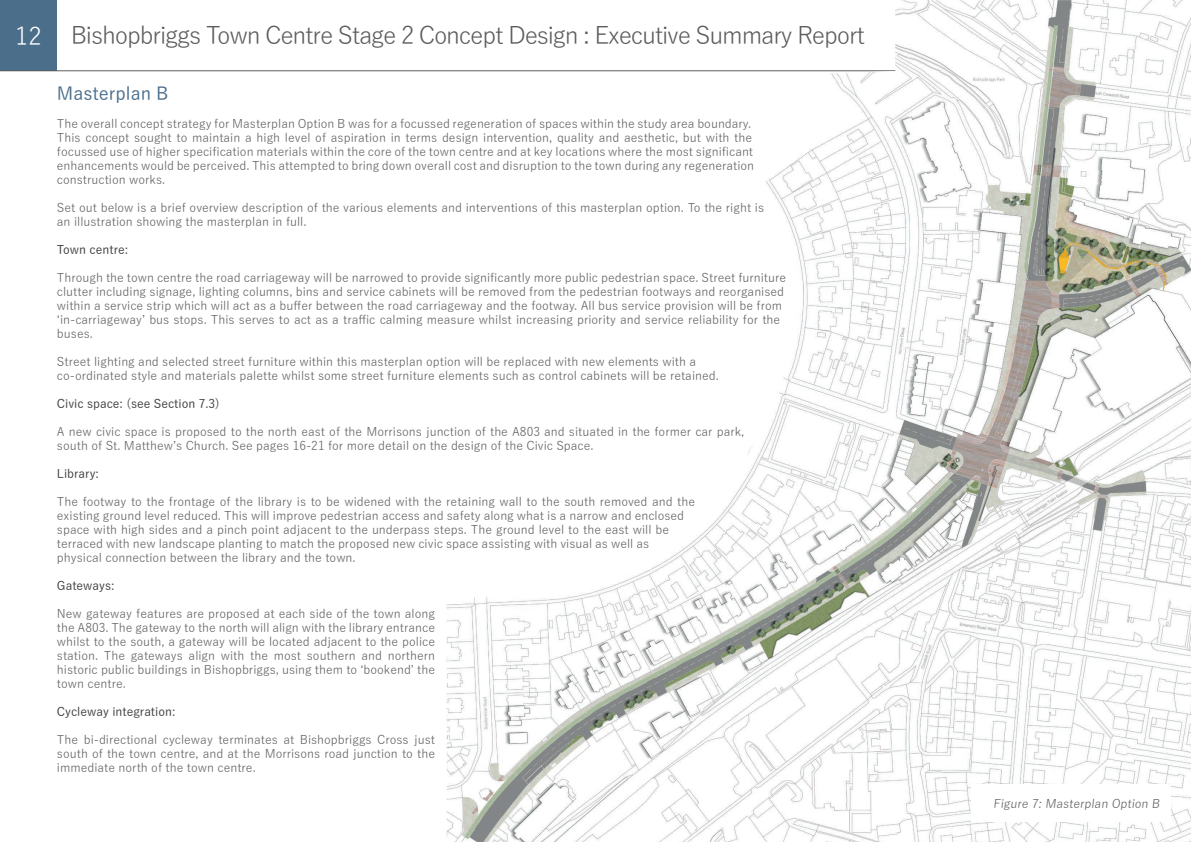
<style>
.page{position:relative;width:1191px;height:842px;background:#fff}
.page>*{position:absolute;margin:0;border:0;box-sizing:border-box;transform-origin:0 0}
.t1{font:24px "Yu Gothic";letter-spacing:-.05em;color:#5c5c5f}
.t2{font:500 18px "Yu Gothic";color:#4b6e8b}
.t3{font:12px/14px "Yu Gothic";color:#5c5c5f}
.t4{font:500 12px "Yu Gothic";color:#3e3e3f}
.s1{color:#fff}
</style>
<div class="page">
<div style="left:0;top:0;width:57px;height:71px;background:#4b6e8b"></div>
<hr style="left:0;top:71px;width:1191px;height:1px;background:#5c5c5f">
<img style="left:446px;top:0;width:745px;height:842px">
<div style="left:971px;top:785px;width:200px;height:37px;background:#fff"></div>
<h1 class="t1" style="left:15px;top:14px;width:851px"><span class="s1">12</span> Bishopbriggs Town Centre Stage 2 Concept Design : Executive Summary Report</h1>
<p class="t2" style="left:57px;top:77px;width:113px">Masterplan B</p>
<p class="t3" style="left:57px;top:115px;width:698px">The overall concept strategy for Masterplan Option B was for a focussed regeneration of spaces within the study area boundary.<br>This concept sought to maintain a high level of aspiration in terms design intervention, quality and aesthetic, but with the focussed use of higher specification materials within the core of the town centre and at key locations where the most significant enhancements would be perceived. This attempted to bring down overall cost and disruption to the town during any regeneration construction works.</p>
<p class="t3" style="left:57px;top:199px;width:708px">Set out below is a brief overview description of the various elements and interventions of this masterplan option. To the right is an illustration showing the masterplan in full.</p>
<p class="t4" style="left:57px;top:239px;width:73px">Town centre:</p>
<p class="t3" style="left:57px;top:269px;width:730px">Through the town centre the road carriageway will be narrowed to provide significantly more public pedestrian space. Street furniture clutter including signage, lighting columns, bins and service cabinets will be removed from the pedestrian footways and reorganised within a service strip which will act as a buffer between the road carriageway and the footway. All bus service provision will be from ‘in-carriageway’ bus stops. This serves to act as a traffic calming measure whilst increasing priority and service reliability for the buses.</p>
<p class="t3" style="left:57px;top:353px;width:641px">Street lighting and selected street furniture within this masterplan option will be replaced with new elements with a</p>
<p class="t3" style="left:57px;top:367px;width:663px">co-ordinated style and materials palette whilst some street furniture elements such as control cabinets will be retained.</p>
<p class="t4" style="left:57px;top:393px;width:164px">Civic space: (see Section 7.3)</p>
<p class="t3" style="left:57px;top:423px;width:689px">A new civic space is proposed to the north east of the Morrisons junction of the A803 and situated in the former car park, south of St. Matthew’s Church. See pages 16-21 for more detail on the design of the Civic Space.</p>
<p class="t4" style="left:57px;top:463px;width:43px">Library:</p>
<p class="t3" style="left:57px;top:493px;width:639px">The footway to the frontage of the library is to be widened with the retaining wall to the south removed and the existing ground level reduced. This will improve pedestrian access and safety along what is a narrow and enclosed space with high sides and a pinch point adjacent to the underpass steps. The ground level to the east will be terraced with new landscape planting to match the proposed new civic space assisting with visual as well as physical connection between the library and the town.</p>
<p class="t4" style="left:57px;top:575px;width:59px">Gateways:</p>
<p class="t3" style="left:57px;top:605px;width:379px;text-align:justify">New gateway features are proposed at each side of the town along the A803. The gateway to the north will align with the library entrance whilst to the south, a gateway will be located adjacent to the police station. The gateways align with the most southern and northern historic public buildings in Bishopbriggs, using them to ‘bookend’ the town centre.</p>
<p class="t4" style="left:57px;top:701px;width:120px">Cycleway integration:</p>
<p class="t3" style="left:57px;top:731px;width:379px;text-align:justify">The bi-directional cycleway terminates at Bishopbriggs Cross just south of the town centre, and at the Morrisons road junction to the immediate north of the town centre.</p>
<p class="t3" style="left:993px;top:795px;width:170px">Figure 7: Masterplan Option B</p>
</div>
